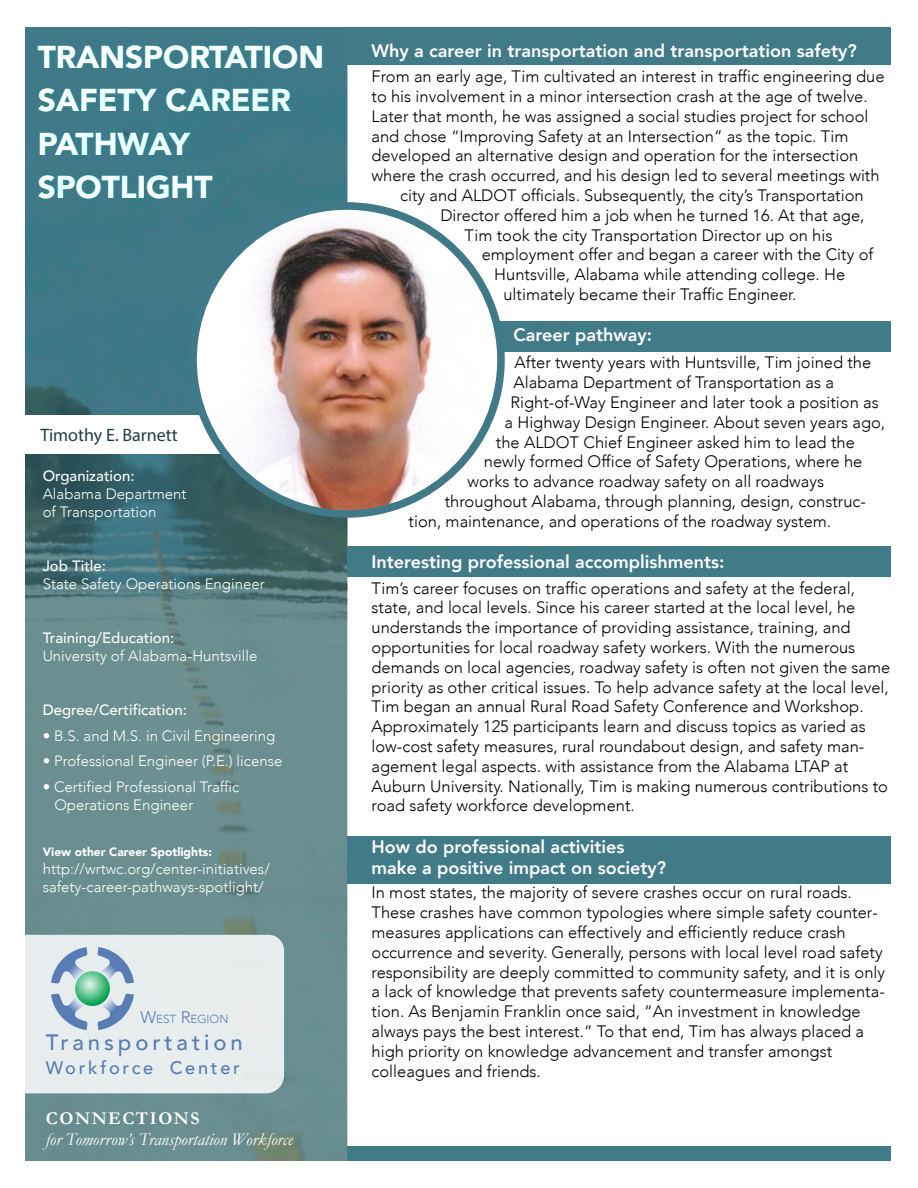
<style>
.page{position:relative;width:918px;height:1188px;background:#fff}
.page>*{position:absolute;margin:0;border:0;box-sizing:border-box;transform-origin:0 0}
.t1{font:900 31.5px/43.5px "Avenir";color:#fff}
.t2{font:500 22.2px "Avenir";letter-spacing:.175em;color:#577db5}
.t3{font:500 18.15px "Avenir";letter-spacing:.15em;color:#577db5}
.t4{font:800 18px/21.6px "Avenir";color:#fff}
.t5{font:italic 18px "Garamond";color:#fff}
.t6{font:18px "Myriad Pro";color:#213e45}
.t7{font:700 18px "Garamond";letter-spacing:.09em;color:#fff}
.t8{font:300 16.5px/19.8px "Avenir";color:#000}
.t9{font:300 15px/18px "Avenir";color:#fff}
.t10{font:500 15px "Avenir";color:#fff}
.t11{font:900 12px "Avenir";color:#fff}
.t12{font:300 11.7px "Avenir";color:#577db5}
.s1{font-size:16.65px}
</style>
<div class="page">
<img style="left:26px;top:27px;width:321px;height:1134px">
<div style="left:347px;top:1147px;width:544px;height:14px;background:#417b88"></div>
<div style="left:347px;top:836px;width:544px;height:47px;background:#417b88"></div>
<div style="left:347px;top:546px;width:544px;height:31px;background:#417b88"></div>
<div style="left:347px;top:27px;width:544px;height:38px;background:#417b88"></div>
<div style="left:347px;top:321px;width:544px;height:31px;background:#417b88"></div>
<div style="left:26px;top:415px;width:219px;height:38px;background:#fff"></div>
<div style="left:189px;top:202px;width:316px;height:316px;background:#407a88;border-radius:50%"></div>
<img style="left:197px;top:210px;width:300px;height:300px;border-radius:150px">
<div style="left:25px;top:935px;width:259px;height:158px;background:#e7edee"></div>
<svg style="left:75px;top:971px;width:35px;height:35px"></svg>
<h1 class="t1" style="left:38px;top:34px;width:288px">TRANSPORTATION<br>SAFETY CAREER<br>PATHWAY<br>SPOTLIGHT</h1>
<p class="t6" style="left:40px;top:424px;width:139px">Timothy E. Barnett</p>
<p class="t10" style="left:43px;top:463px;width:93px">Organization:</p>
<p class="t9" style="left:43px;top:485px;width:145px">Alabama Department of Transportation</p>
<p class="t10" style="left:43px;top:553px;width:65px">Job Title:</p>
<p class="t9" style="left:43px;top:575px;width:224px">State Safety Operations Engineer</p>
<p class="t10" style="left:43px;top:625px;width:133px">Training/Education:</p>
<p class="t9" style="left:43px;top:647px;width:216px">University of Alabama-Huntsville</p>
<p class="t10" style="left:43px;top:697px;width:146px">Degree/Certification:</p>
<p class="t9" style="left:43px;top:726px;width:234px">• B.S. and M.S. in Civil Engineering</p>
<p class="t9" style="left:43px;top:752px;width:241px">• Professional Engineer (P.E.) license</p>
<p class="t9" style="left:54px;top:777px;width:187px;text-indent:-12px">• Certified Professional Traffic<br>Operations Engineer</p>
<p class="t11" style="left:43px;top:842px;width:171px">View other Career Spotlights:</p>
<p class="t9" style="left:43px;top:860px;width:229px">http://wrtwc.org/center-initiatives/ safety-career-pathways-spotlight/</p>
<p class="t12" style="left:140px;top:1012px;width:90px"><span class="s1">W</span>EST <span class="s1">R</span>EGION</p>
<h2 class="t2" style="left:46px;top:1023px;width:198px">Transportation</h2>
<p class="t3" style="left:46px;top:1052px;width:196px">Workforce Center</p>
<p class="t7" style="left:46px;top:1106px;width:155px">CONNECTIONS</p>
<p class="t5" style="left:46px;top:1127px;width:248px">for Tomorrow’s Transportation Workforce</p>
<p class="t4" style="left:372px;top:40px;width:487px">Why a career in transportation and transportation safety?</p>
<p class="t8" style="left:372px;top:67px;width:515px">From an early age, Tim cultivated an interest in traffic engineering due</p>
<p class="t8" style="left:372px;top:86px;width:498px">to his involvement in a minor intersection crash at the age of twelve.</p>
<p class="t8" style="left:372px;top:106px;width:498px">Later that month, he was assigned a social studies project for school</p>
<p class="t8" style="left:372px;top:126px;width:479px">and chose “Improving Safety at an Intersection” as the topic. Tim</p>
<p class="t8" style="left:372px;top:146px;width:488px">developed an alternative design and operation for the intersection</p>
<p class="t8" style="left:372px;top:166px;width:510px">where the crash occurred, and his design led to several meetings with</p>
<p class="t8" style="left:400px;top:185px;width:465px">city and ALDOT officials. Subsequently, the city’s Transportation</p>
<p class="t8" style="left:440px;top:205px;width:426px">Director offered him a job when he turned 16. At that age,</p>
<p class="t8" style="left:465px;top:225px;width:369px">Tim took the city Transportation Director up on his</p>
<p class="t8" style="left:482px;top:245px;width:393px">employment offer and began a career with the City of</p>
<p class="t8" style="left:494px;top:265px;width:352px">Huntsville, Alabama while attending college. He</p>
<p class="t8" style="left:503px;top:284px;width:295px">ultimately became their Traffic Engineer.</p>
<p class="t4" style="left:513px;top:324px;width:140px">Career pathway:</p>
<p class="t8" style="left:514px;top:353px;width:358px">After twenty years with Huntsville, Tim joined the</p>
<p class="t8" style="left:514px;top:373px;width:322px">Alabama Department of Transportation as a</p>
<p class="t8" style="left:510px;top:392px;width:370px">Right-of-Way Engineer and later took a position as</p>
<p class="t8" style="left:505px;top:412px;width:382px">a Highway Design Engineer. About seven years ago,</p>
<p class="t8" style="left:496px;top:432px;width:360px">the ALDOT Chief Engineer asked him to lead the</p>
<p class="t8" style="left:484px;top:452px;width:380px">newly formed Office of Safety Operations, where he</p>
<p class="t8" style="left:468px;top:472px;width:358px">works to advance roadway safety on all roadways</p>
<p class="t8" style="left:445px;top:491px;width:423px">throughout Alabama, through planning, design, construc-</p>
<p class="t8" style="left:409px;top:511px;width:424px">tion, maintenance, and operations of the roadway system.</p>
<p class="t4" style="left:372px;top:551px;width:355px">Interesting professional accomplishments:</p>
<p class="t8" style="left:372px;top:578px;width:520px">Tim’s career focuses on traffic operations and safety at the federal, state, and local levels. Since his career started at the local level, he understands the importance of providing assistance, training, and opportunities for local roadway safety workers. With the numerous demands on local agencies, roadway safety is often not given the same priority as other critical issues. To help advance safety at the local level, Tim began an annual Rural Road Safety Conference and Workshop.<br>Approximately 125 participants learn and discuss topics as varied as low-cost safety measures, rural roundabout design, and safety man&shy;agement legal aspects. with assistance from the Alabama LTAP at Auburn University. Nationally, Tim is making numerous contributions to road safety workforce development.</p>
<p class="t4" style="left:372px;top:836px;width:296px">How do professional activities make a positive impact on society?</p>
<p class="t8" style="left:372px;top:883px;width:515px">In most states, the majority of severe crashes occur on rural roads.<br>These crashes have common typologies where simple safety counter&shy;measures applications can effectively and efficiently reduce crash occurrence and severity. Generally, persons with local level road safety responsibility are deeply committed to community safety, and it is only a lack of knowledge that prevents safety countermeasure implementa&shy;tion. As Benjamin Franklin once said, “An investment in knowledge always pays the best interest.” To that end, Tim has always placed a high priority on knowledge advancement and transfer amongst colleagues and friends.</p>
</div>
